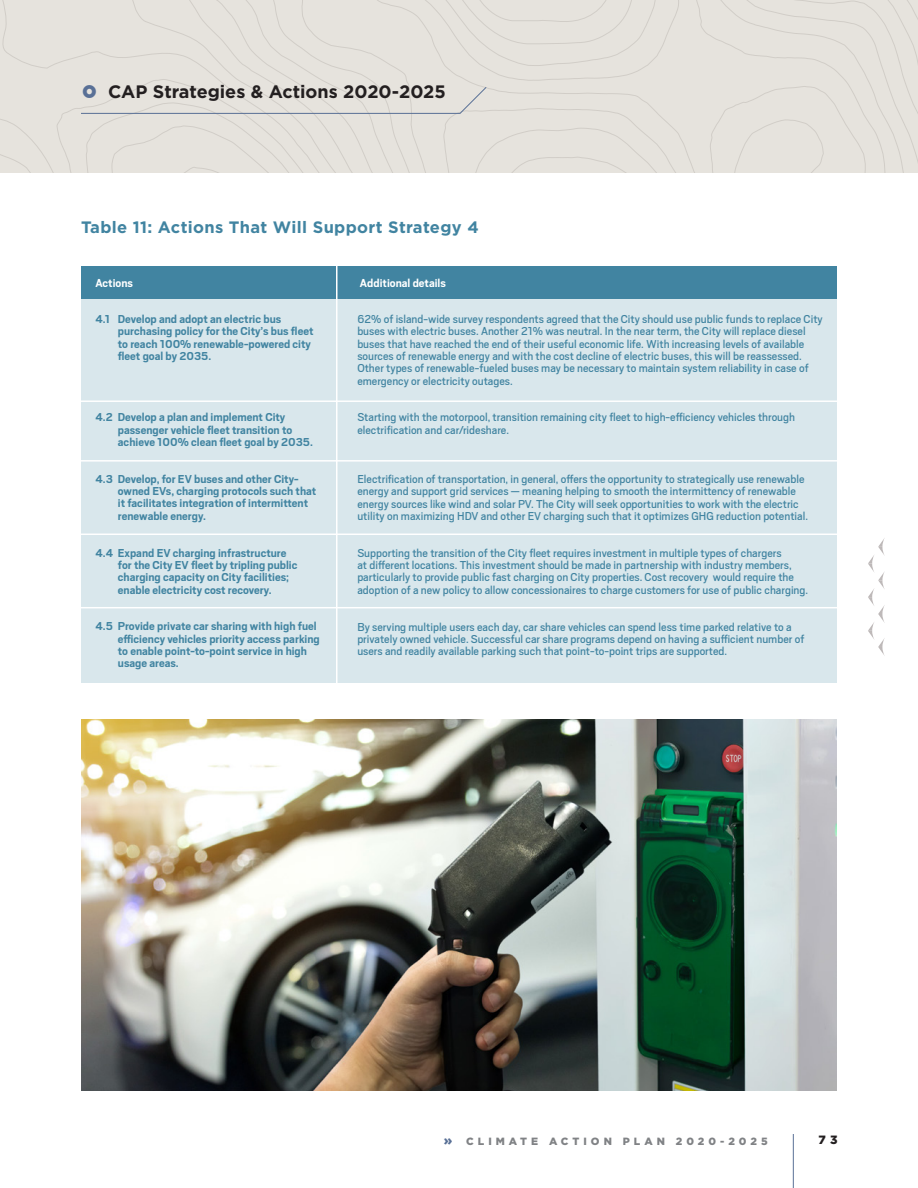
<style>
.page{position:relative;width:918px;height:1188px;background:#fff}
.page>*{position:absolute;margin:0;border:0;box-sizing:border-box;transform-origin:0 0}
.t1{font:700 18px "Gotham";color:#231f20}
.t2{font:700 16.5px "Gotham";letter-spacing:.02em;color:#4184a1}
.t3{font:12.75px/12.3px "Scout";color:#4184a1}
.t4{font:700 12.75px/12.3px "Scout";color:#4184a1}
.t5{font:700 12.75px "Scout";color:#fff}
.t6{font:900 12px "Gotham";color:#231f20}
.t7{font:900 10.5px "Gotham";letter-spacing:.38em;color:#808285}
.s1{font-size:13.5px;color:#597096}
</style>
<div class="page">
<hr style="left:793px;top:1134px;width:1px;height:54px;background:#597096">
<div style="left:81px;top:275px;width:756px;height:408px;background:#d9e7ec"></div>
<div style="left:81px;top:267px;width:756px;height:32px;background:#4184a1"></div>
<hr style="left:73px;top:400px;width:770px;height:2px;background:#fff">
<hr style="left:73px;top:460px;width:770px;height:2px;background:#fff">
<hr style="left:73px;top:534px;width:770px;height:1px;background:#fff">
<hr style="left:73px;top:607px;width:770px;height:1px;background:#fff">
<hr style="left:336px;top:254px;width:2px;height:492px;background:#fff">
<img style="left:81px;top:719px;width:756px;height:372px">
<svg style="left:882px;top:538px;width:3px;height:18px"></svg>
<svg style="left:882px;top:572px;width:3px;height:17px"></svg>
<svg style="left:872px;top:555px;width:2px;height:17px"></svg>
<svg style="left:882px;top:605px;width:3px;height:18px"></svg>
<svg style="left:882px;top:638px;width:3px;height:18px"></svg>
<svg style="left:872px;top:589px;width:2px;height:17px"></svg>
<svg style="left:872px;top:622px;width:2px;height:17px"></svg>
<div style="left:0;top:0;width:918px;height:173px;background:#e6e3dd"></div>
<p class="t1" style="left:108px;top:79px;width:339px">CAP Strategies &amp; Actions 2020-2025</p>
<p class="t2" style="left:81px;top:216px;width:399px">Table 11: Actions That Will Support Strategy 4</p>
<p class="t5" style="left:95px;top:275px;width:39px">Actions</p>
<p class="t5" style="left:360px;top:275px;width:87px">Additional details</p>
<p class="t3" style="left:357px;top:312px;width:467px">62% of island-wide survey respondents agreed that the City should use public funds to replace City buses with electric buses. Another 21% was neutral. In the near term, the City will replace diesel buses that have reached the end of their useful economic life. With increasing levels of available sources of renewable energy and with the cost decline of electric buses, this will be reassessed.<br>Other types of renewable-fueled buses may be necessary to maintain system reliability in case of emergency or electricity outages.</p>
<p class="t3" style="left:357px;top:411px;width:439px">Starting with the motorpool, transition remaining city fleet to high-efficiency vehicles through electrification and car/rideshare.</p>
<p class="t4" style="left:118px;top:312px;width:197px;text-indent:-22px">4.1 Develop and adopt an electric bus purchasing policy for the City’s bus fleet to reach 100% renewable-powered city fleet goal by 2035.</p>
<p class="t4" style="left:118px;top:411px;width:197px;text-indent:-22px">4.2 Develop a plan and implement City passenger vehicle fleet transition to achieve 100% clean fleet goal by 2035.</p>
<p class="t4" style="left:118px;top:472px;width:200px;text-indent:-22px">4.3 Develop, for EV buses and other City&shy;owned EVs, charging protocols such that it facilitates integration of intermittent renewable energy.</p>
<p class="t4" style="left:118px;top:546px;width:181px;text-indent:-22px">4.4 Expand EV charging infrastructure for the City EV fleet by tripling public charging capacity on City facilities; enable electricity cost recovery.</p>
<p class="t4" style="left:118px;top:620px;width:203px;text-indent:-22px">4.5 Provide private car sharing with high fuel efficiency vehicles priority access parking to enable point-to-point service in high usage areas.</p>
<p class="t3" style="left:357px;top:472px;width:452px">Electrification of transportation, in general, offers the opportunity to strategically use renewable energy and support grid services — meaning helping to smooth the intermittency of renewable energy sources like wind and solar PV. The City will seek opportunities to work with the electric utility on maximizing HDV and other EV charging such that it optimizes GHG reduction potential.</p>
<p class="t3" style="left:357px;top:546px;width:452px">Supporting the transition of the City fleet requires investment in multiple types of chargers<br>at different locations. This investment should be made in partnership with industry members, particularly to provide public fast charging on City properties. Cost recovery would require the adoption of a new policy to allow concessionaires to charge customers for use of public charging.</p>
<p class="t3" style="left:357px;top:620px;width:448px">By serving multiple users each day, car share vehicles can spend less time parked relative to a privately owned vehicle. Successful car share programs depend on having a sufficient number of users and readily available parking such that point-to-point trips are supported.</p>
<p class="t7" style="left:444px;top:1134px;width:325px"><span class="s1">»</span> CLIMATE ACTION PLAN 2020-2025</p>
<p class="t6" style="left:819px;top:1131px;width:21px">7 3</p>
</div>
